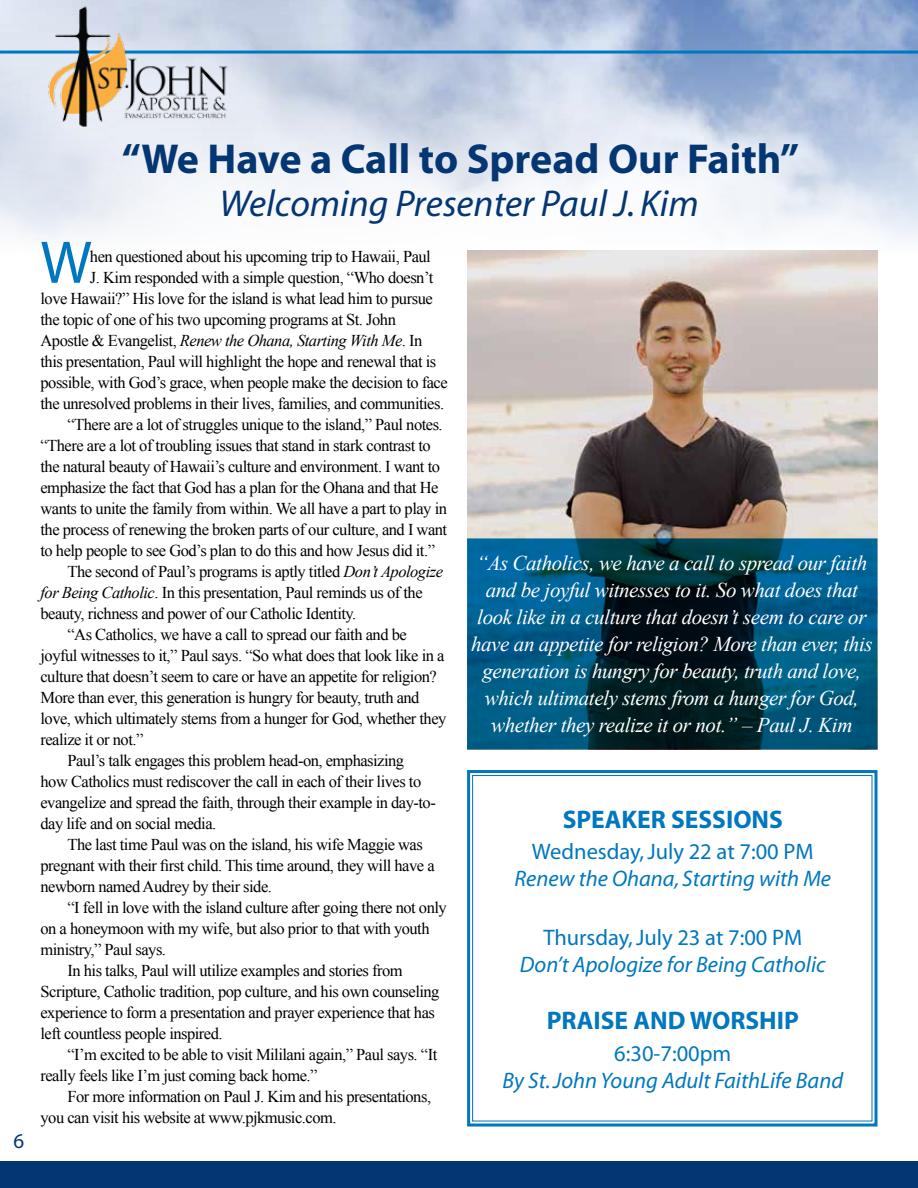
<style>
.page{position:relative;width:918px;height:1188px;background:#fff}
.page>*{position:absolute;margin:0;border:0;box-sizing:border-box;transform-origin:0 0}
.t1{font:60.6px "Myriad";color:#0077be}
.t2{font:700 42px "Myriad";color:#043673}
.t3{font:italic 37.5px "Myriad";color:#043673}
.t4{font:700 25.5px "Myriad";color:#0077be}
.t5{font:italic 22.5px "Myriad";color:#0077be}
.t6{font:22.5px "Myriad";color:#0077be}
.t7{font:italic 21px/27px "Times New Roman";letter-spacing:-.02em;color:#fff;text-align:center}
.t8{font:21px "Myriad";color:#043673}
.t9{font:16.5px "Times New Roman";letter-spacing:-.03em;color:#000}
.t10{font:italic 16.5px "Times New Roman";letter-spacing:-.03em;color:#000}
.s1{font-style:normal}
.s2{font-style:italic}
</style>
<div class="page">
<img style="left:0;top:0;width:918px;height:243px">
<hr style="left:0;top:51px;width:918px;height:3px;background:#0077be">
<img style="left:27px;top:0;width:219px;height:141px">
<div style="left:0;top:1161px;width:918px;height:27px;background:#043673"></div>
<img style="left:467px;top:250px;width:411px;height:288px">
<svg style="left:467px;top:538px;width:411px;height:212px;background:#004460"></svg>
<svg style="left:467px;top:770px;width:411px;height:357px"></svg>
<div style="left:472px;top:775px;width:401px;height:347px;border:1px solid #0077be"></div>
<p class="t8" style="left:14px;top:1131px;width:12px">6</p>
<h2 class="t2" style="left:122px;top:137px;width:679px">“We Have a Call to Spread Our Faith”</h2>
<h3 class="t3" style="left:219px;top:185px;width:481px">Welcoming Presenter Paul J. Kim</h3>
<h1 class="t1" style="left:40px;top:232px;width:53px">W</h1>
<p class="t9" style="left:90px;top:245px;width:342px">hen questioned about his upcoming trip to Hawaii, Paul</p>
<p class="t9" style="left:90px;top:266px;width:345px">J. Kim responded with a simple question, “Who doesn’t</p>
<p class="t9" style="left:40px;top:287px;width:394px">love Hawaii?” His love for the island is what lead him to pursue</p>
<p class="t9" style="left:40px;top:308px;width:357px">the topic of one of his two upcoming programs at St. John</p>
<p class="t10" style="left:40px;top:329px;width:383px"><span class="s1">Apostle &amp; Evangelist,</span> Renew the Ohana, Starting With Me<span class="s1">. In</span></p>
<p class="t9" style="left:40px;top:350px;width:397px">this presentation, Paul will highlight the hope and renewal that is</p>
<p class="t9" style="left:40px;top:371px;width:409px">possible, with God’s grace, when people make the decision to face</p>
<p class="t9" style="left:40px;top:392px;width:405px">the unresolved problems in their lives, families, and communities.</p>
<p class="t9" style="left:67px;top:413px;width:377px">“There are a lot of struggles unique to the island,” Paul notes.</p>
<p class="t9" style="left:40px;top:434px;width:392px">“There are a lot of troubling issues that stand in stark contrast to</p>
<p class="t9" style="left:40px;top:455px;width:401px">the natural beauty of Hawaii’s culture and environment. I want to</p>
<p class="t9" style="left:40px;top:476px;width:400px">emphasize the fact that God has a plan for the Ohana and that He</p>
<p class="t9" style="left:40px;top:497px;width:408px">wants to unite the family from within. We all have a part to play in</p>
<p class="t9" style="left:40px;top:518px;width:408px">the process of renewing the broken parts of our culture, and I want</p>
<p class="t9" style="left:40px;top:539px;width:396px">to help people to see God’s plan to do this and how Jesus did it.”</p>
<p class="t9" style="left:67px;top:560px;width:377px">The second of Paul’s programs is aptly titled <span class="s2">Don’t Apologize</span></p>
<p class="t9" style="left:40px;top:581px;width:384px"><span class="s2">for Being Catholic</span>. In this presentation, Paul reminds us of the</p>
<p class="t9" style="left:40px;top:602px;width:317px">beauty, richness and power of our Catholic Identity.</p>
<p class="t9" style="left:67px;top:623px;width:341px">“As Catholics, we have a call to spread our faith and be</p>
<p class="t9" style="left:40px;top:644px;width:406px">joyful witnesses to it,” Paul says. “So what does that look like in a</p>
<p class="t9" style="left:40px;top:665px;width:398px">culture that doesn’t seem to care or have an appetite for religion?</p>
<p class="t9" style="left:40px;top:686px;width:381px">More than ever, this generation is hungry for beauty, truth and</p>
<p class="t9" style="left:40px;top:707px;width:407px">love, which ultimately stems from a hunger for God, whether they</p>
<p class="t9" style="left:40px;top:728px;width:104px">realize it or not.”</p>
<p class="t9" style="left:67px;top:749px;width:338px">Paul’s talk engages this problem head-on, emphasizing</p>
<p class="t9" style="left:40px;top:770px;width:382px">how Catholics must rediscover the call in each of their lives to</p>
<p class="t9" style="left:40px;top:791px;width:397px">evangelize and spread the faith, through their example in day-to-</p>
<p class="t9" style="left:40px;top:812px;width:177px">day life and on social media.</p>
<p class="t9" style="left:67px;top:833px;width:357px">The last time Paul was on the island, his wife Maggie was</p>
<p class="t9" style="left:40px;top:854px;width:396px">pregnant with their first child. This time around, they will have a</p>
<p class="t9" style="left:40px;top:875px;width:233px">newborn named Audrey by their side.</p>
<p class="t9" style="left:67px;top:896px;width:381px">“I fell in love with the island culture after going there not only</p>
<p class="t9" style="left:40px;top:917px;width:391px">on a honeymoon with my wife, but also prior to that with youth</p>
<p class="t9" style="left:40px;top:938px;width:127px">ministry,” Paul says.</p>
<p class="t9" style="left:67px;top:959px;width:337px">In his talks, Paul will utilize examples and stories from</p>
<p class="t9" style="left:40px;top:980px;width:401px">Scripture, Catholic tradition, pop culture, and his own counseling</p>
<p class="t9" style="left:40px;top:1001px;width:396px">experience to form a presentation and prayer experience that has</p>
<p class="t9" style="left:40px;top:1022px;width:184px">left countless people inspired.</p>
<p class="t9" style="left:67px;top:1043px;width:371px">“I’m excited to be able to visit Mililani again,” Paul says. “It</p>
<p class="t9" style="left:40px;top:1064px;width:279px">really feels like I’m just coming back home.”</p>
<p class="t9" style="left:67px;top:1085px;width:365px">For more information on Paul J. Kim and his presentations,</p>
<p class="t9" style="left:40px;top:1106px;width:298px">you can visit his website at www.pjkmusic.com.</p>
<p class="t7" style="left:471px;top:549px;width:403px">“As Catholics, we have a call to spread our faith and be joyful witnesses to it. So what does that look like in a culture that doesn’t seem to care or have an appetite for religion? More than ever, this generation is hungry for beauty, truth and love, which ultimately stems from a hunger for God, whether they realize it or not.” – Paul J. Kim</p>
<h3 class="t4" style="left:563px;top:806px;width:222px">SPEAKER SESSIONS</h3>
<h3 class="t6" style="left:532px;top:841px;width:283px">Wednesday, July 22 at 7:00 PM</h3>
<h3 class="t5" style="left:515px;top:868px;width:318px">Renew the Ohana, Starting with Me</h3>
<h3 class="t6" style="left:543px;top:926px;width:261px">Thursday, July 23 at 7:00 PM</h3>
<h3 class="t5" style="left:520px;top:953px;width:307px">Don’t Apologize for Being Catholic</h3>
<h3 class="t4" style="left:547px;top:1008px;width:254px">PRAISE AND WORSHIP</h3>
<h3 class="t6" style="left:614px;top:1042px;width:119px">6:30-7:00pm</h3>
<h3 class="t5" style="left:502px;top:1069px;width:342px">By St. John Young Adult FaithLife Band</h3>
</div>
